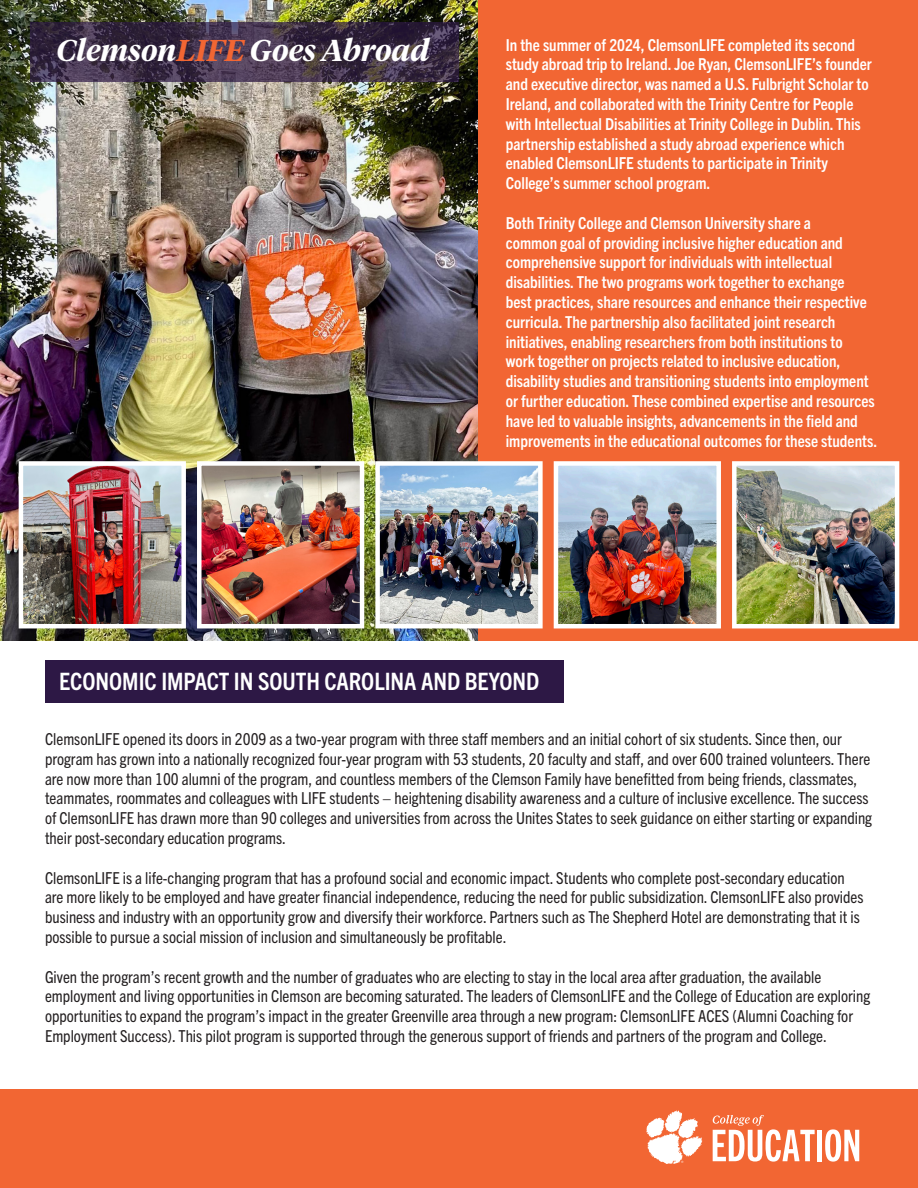
<style>
.page{position:relative;width:918px;height:1188px;background:#fff}
.page>*{position:absolute;margin:0;border:0;box-sizing:border-box;transform-origin:0 0}
.t1{font:italic 600 30px "Tiempos Headline";color:#fff}
.t2{font:700 condensed 24px "Trade Gothic Next LT Pro";color:#fff}
.t3{font:condensed 16.5px/19.8px "Trade Gothic Next LT Pro";color:#231f20}
.t4{font:700 condensed 16.5px/19.8px "Trade Gothic Next LT Pro";color:#fff}
.s1{color:#f26633}
</style>
<div class="page">
<div style="left:45px;top:660px;width:518px;height:43px;background:#2d1845"></div>
<div style="left:0;top:1089px;width:918px;height:99px;background:#f26633"></div>
<svg style="left:713px;top:1115px;width:102px;height:47px"></svg>
<div style="left:817px;top:1130px;width:5px;height:31px;background:#fff"></div>
<svg style="left:825px;top:1129px;width:34px;height:33px"></svg>
<svg style="left:646px;top:1111px;width:56px;height:53px"></svg>
<img style="left:0;top:0;width:479px;height:641px">
<svg style="left:31px;top:23px;width:428px;height:59px;background:#3e3047"></svg>
<div style="left:479px;top:0;width:439px;height:641px;background:#f26633"></div>
<img style="left:24px;top:466px;width:157px;height:157px">
<div style="left:19px;top:461px;width:167px;height:167px;border:4px solid #fff"></div>
<img style="left:202px;top:466px;width:157px;height:157px">
<div style="left:197px;top:461px;width:167px;height:167px;border:4px solid #fff"></div>
<img style="left:737px;top:466px;width:157px;height:157px">
<div style="left:732px;top:461px;width:167px;height:167px;border:4px solid #fff"></div>
<img style="left:559px;top:466px;width:157px;height:157px">
<div style="left:554px;top:461px;width:167px;height:167px;border:4px solid #fff"></div>
<img style="left:380px;top:466px;width:158px;height:157px">
<div style="left:375px;top:461px;width:168px;height:167px;border:4px solid #fff"></div>
<p class="t1" style="left:56px;top:30px;width:375px">Clemson<span class="s1">LIFE</span> Goes Abroad</p>
<p class="t4" style="left:506px;top:34px;width:368px">In the summer of 2024, ClemsonLIFE completed its second study abroad trip to Ireland. Joe Ryan, ClemsonLIFE’s founder and executive director, was named a U.S. Fulbright Scholar to Ireland, and collaborated with the Trinity Centre for People with Intellectual Disabilities at Trinity College in Dublin. This partnership established a study abroad experience which enabled ClemsonLIFE students to participate in Trinity College’s summer school program.</p>
<p class="t4" style="left:506px;top:212px;width:373px">Both Trinity College and Clemson University share a<br>common goal of providing inclusive higher education and comprehensive support for individuals with intellectual disabilities. The two programs work together to exchange<br>best practices, share resources and enhance their respective curricula. The partnership also facilitated joint research initiatives, enabling researchers from both institutions to<br>work together on projects related to inclusive education, disability studies and transitioning students into employment or further education. These combined expertise and resources have led to valuable insights, advancements in the field and improvements in the educational outcomes for these students.</p>
<p class="t2" style="left:59px;top:665px;width:482px">ECONOMIC IMPACT IN SOUTH CAROLINA AND BEYOND</p>
<p class="t3" style="left:45px;top:728px;width:829px">ClemsonLIFE opened its doors in 2009 as a two-year program with three staff members and an initial cohort of six students. Since then, our program has grown into a nationally recognized four-year program with 53 students, 20 faculty and staff, and over 600 trained volunteers. There are now more than 100 alumni of the program, and countless members of the Clemson Family have benefitted from being friends, classmates, teammates, roommates and colleagues with LIFE students – heightening disability awareness and a culture of inclusive excellence. The success of ClemsonLIFE has drawn more than 90 colleges and universities from across the Unites States to seek guidance on either starting or expanding their post-secondary education programs.</p>
<p class="t3" style="left:45px;top:867px;width:820px">ClemsonLIFE is a life-changing program that has a profound social and economic impact. Students who complete post-secondary education are more likely to be employed and have greater financial independence, reducing the need for public subsidization. ClemsonLIFE also provides business and industry with an opportunity grow and diversify their workforce. Partners such as The Shepherd Hotel are demonstrating that it is possible to pursue a social mission of inclusion and simultaneously be profitable.</p>
<p class="t3" style="left:45px;top:966px;width:827px">Given the program’s recent growth and the number of graduates who are electing to stay in the local area after graduation, the available employment and living opportunities in Clemson are becoming saturated. The leaders of ClemsonLIFE and the College of Education are exploring opportunities to expand the program’s impact in the greater Greenville area through a new program: ClemsonLIFE ACES (Alumni Coaching for Employment Success). This pilot program is supported through the generous support of friends and partners of the program and College.</p>
</div>
